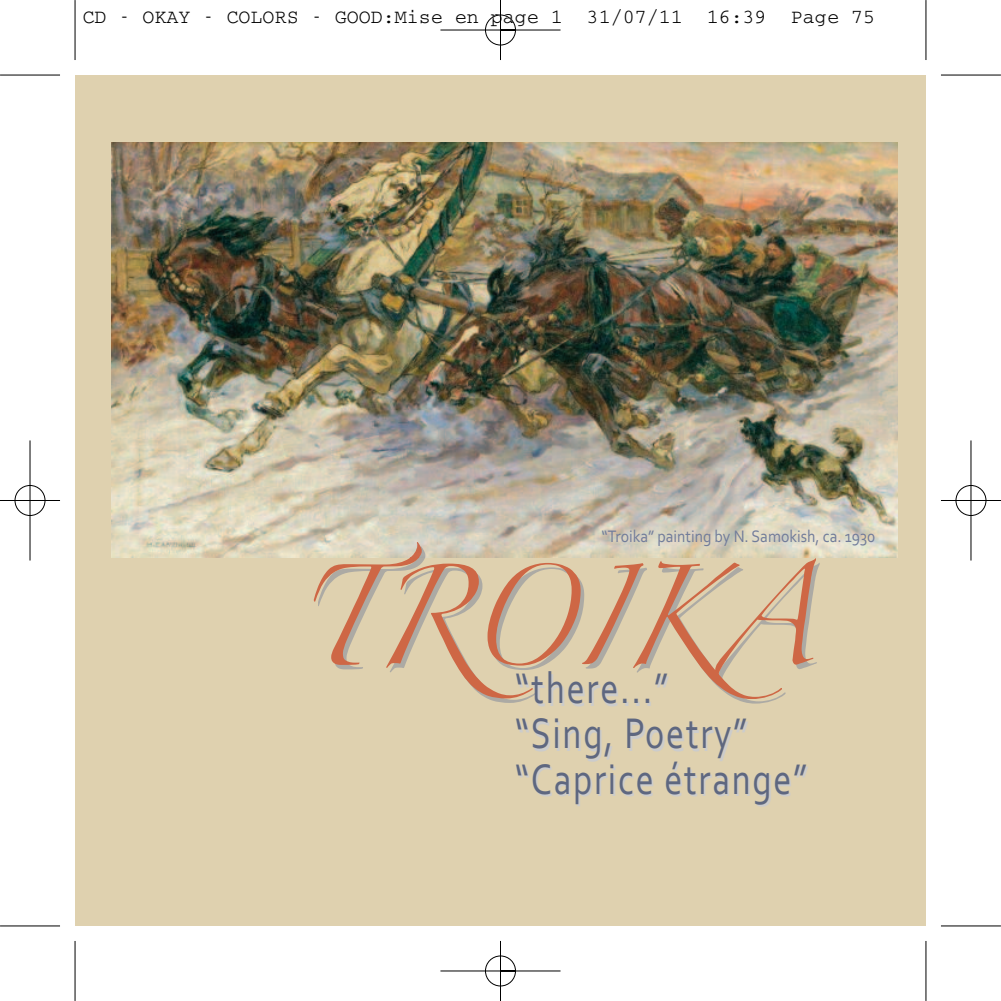
<style>
.page{position:relative;width:1001px;height:1001px;background:#fff}
.page>*{position:absolute;margin:0;border:0;box-sizing:border-box;transform-origin:0 0}
.t1{font:45px/45px "Corbel";letter-spacing:.05em;color:#5e6780;scale:.8 1}
.t2{font:20px "Courier";color:#000}
.t3{font:17.5px "Corbel";color:#717c9a;scale:.9 1}
</style>
<div class="page">
<img style="left:0;top:0;width:1000px;height:1000px">
<p class="t2" style="left:82px;top:10px;width:793px">CD - OKAY - COLORS - GOOD:Mise en page 1 31/07/11 16:39 Page 75</p>
<p class="t3" style="left:601px;top:525px;width:306px">“Troika” painting by N. Samokish, ca. 1930</p>
<h1 class="t1" style="left:514px;top:665px;width:367px">“there...”<br>“Sing, Poetry” “Caprice étrange”</h1>
</div>
